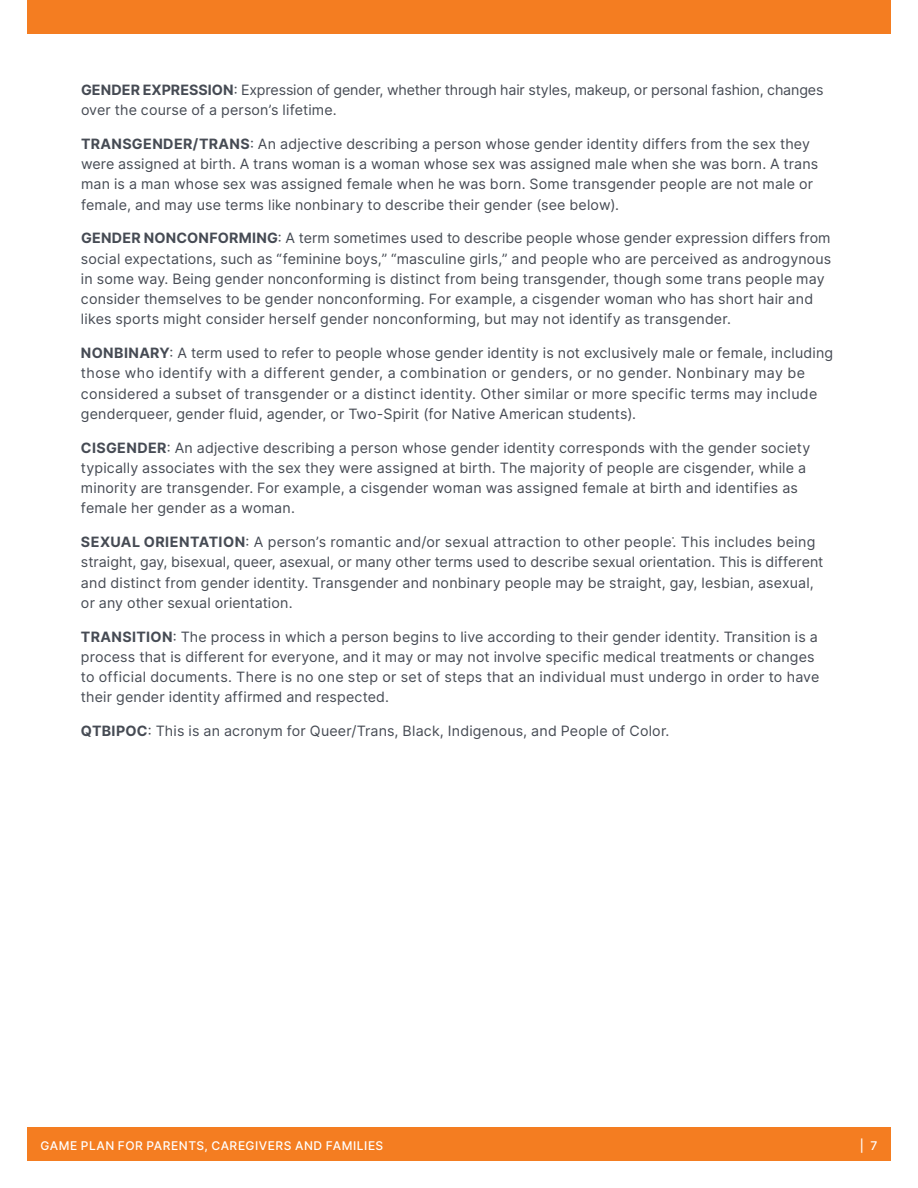
<style>
.page{position:relative;width:918px;height:1188px;background:#fff}
.page>*{position:absolute;margin:0;border:0;box-sizing:border-box;transform-origin:0 0}
.t1{font:14.25px/20.2px "Inter";letter-spacing:.01em;color:#464b54}
.t2{font:14.25px/20.2px "Inter";letter-spacing:-.01em;color:#464b54}
.t3{font:500 12px "Inter";letter-spacing:.045em;color:#fff}
.s1{font-weight:700}
</style>
<div class="page">
<div style="left:27px;top:1127px;width:864px;height:34px;background:#f47d21"></div>
<div style="left:27px;top:0;width:864px;height:34px;background:#f47d21"></div>
<p class="t2" style="left:81px;top:79px;width:744px"><span class="s1">GENDER EXPRESSION</span>: Expression of gender, whether through hair styles, makeup, or personal fashion, changes over the course of a person’s lifetime.</p>
<p class="t1" style="left:81px;top:133px;width:739px"><span class="s1">TRANSGENDER/TRANS</span>: An adjective describing a person whose gender identity differs from the sex they were assigned at birth. A trans woman is a woman whose sex was assigned male when she was born. A trans man is a man whose sex was assigned female when he was born. Some transgender people are not male or female, and may use terms like nonbinary to describe their gender (see below).</p>
<p class="t1" style="left:81px;top:228px;width:752px"><span class="s1">GENDER NONCONFORMING</span>: A term sometimes used to describe people whose gender expression differs from social expectations, such as “feminine boys,” “masculine girls,” and people who are perceived as androgynous in some way. Being gender nonconforming is distinct from being transgender, though some trans people may consider themselves to be gender nonconforming. For example, a cisgender woman who has short hair and likes sports might consider herself gender nonconforming, but may not identify as transgender.</p>
<p class="t1" style="left:81px;top:342px;width:754px"><span class="s1">NONBINARY</span>: A term used to refer to people whose gender identity is not exclusively male or female, including those who identify with a different gender, a combination or genders, or no gender. Nonbinary may be considered a subset of transgender or a distinct identity. Other similar or more specific terms may include genderqueer, gender fluid, agender, or Two-Spirit (for Native American students).</p>
<p class="t1" style="left:81px;top:437px;width:731px"><span class="s1">CISGENDER</span>: An adjective describing a person whose gender identity corresponds with the gender society typically associates with the sex they were assigned at birth. The majority of people are cisgender, while a minority are transgender. For example, a cisgender woman was assigned female at birth and identifies as female her gender as a woman.</p>
<p class="t1" style="left:81px;top:531px;width:744px"><span class="s1">SEXUAL ORIENTATION</span>: A person’s romantic and/or sexual attraction to other people͘. This includes being straight, gay, bisexual, queer, asexual, or many other terms used to describe sexual orientation. This is different and distinct from gender identity. Transgender and nonbinary people may be straight, gay, lesbian, asexual, or any other sexual orientation.</p>
<p class="t1" style="left:81px;top:626px;width:740px"><span class="s1">TRANSITION</span>: The process in which a person begins to live according to their gender identity. Transition is a process that is different for everyone, and it may or may not involve specific medical treatments or changes to official documents. There is no one step or set of steps that an individual must undergo in order to have their gender identity affirmed and respected.</p>
<p class="t1" style="left:81px;top:720px;width:590px"><span class="s1">QTBIPOC</span>: This is an acronym for Queer/Trans, Black, Indigenous, and People of Color.</p>
<p class="t3" style="left:41px;top:1137px;width:344px">GAME PLAN FOR PARENTS, CAREGIVERS AND FAMILIES</p>
<p class="t3" style="left:860px;top:1137px;width:19px">| 7</p>
</div>
